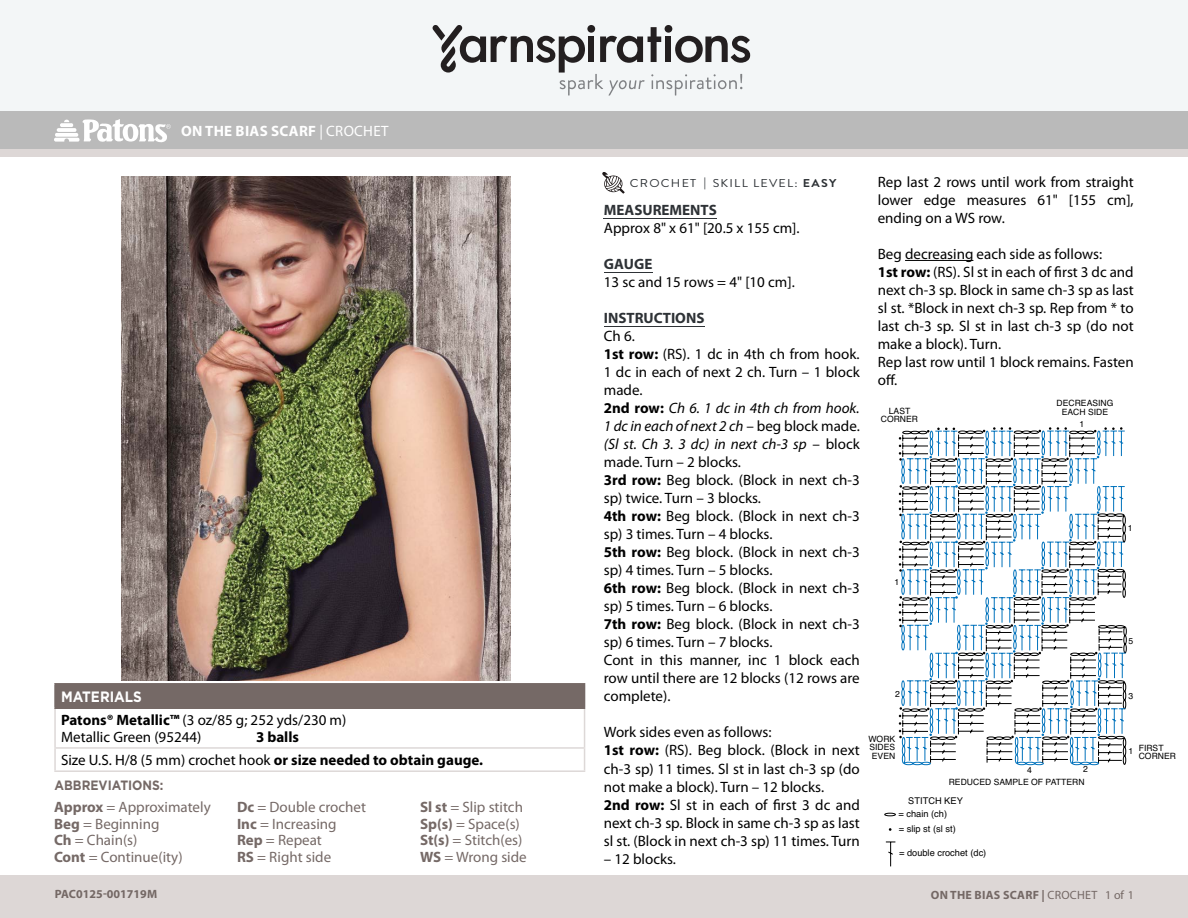
<style>
.page{position:relative;width:1188px;height:918px;background:#fff}
.page>*{position:absolute;margin:0;border:0;box-sizing:border-box;transform-origin:0 0}
.t1{font:15px/18px "Myriad Pro";color:#000}
.t2{font:15px/16.5px "Myriad Pro";color:#756966}
.t3{font:700 15px/23.2px "Myriad Pro";color:#000}
.Pattern_Title{font:700 15px "Myriad Pro";letter-spacing:.02em;color:#fff}
.t4{font:700 13.5px "Gotham";color:#756966;scale:.9 1}
.t5{font:13.05px "Helvetica";color:#000}
.t6{font:12.15px/12.1px "Helvetica";color:#000}
.t7{font:700 12px "Myriad Pro";letter-spacing:.01em;color:#746865}
.t8{font:700 12px "Myriad Pro";letter-spacing:.02em;color:#756966}
.t9{font:11.4px "Brandon Grotesque";letter-spacing:.1em;color:#2c3034;scale:1.1 1}
.t10{font:9.3px "Helvetica";color:#000}
.t11{font:8.7px/8.7px "Helvetica";color:#000;text-align:center}
.s1{font-weight:400}
.s2{font-family:"Gotham";font-weight:700;color:#fff}
.s3{font-weight:700}
.s4{font-weight:700;color:#2e3236}
.s5{font-style:italic}
</style>
<div class="page">
<div style="left:0;top:875px;width:1188px;height:43px;background:#ddd7d6"></div>
<div style="left:0;top:149px;width:1188px;height:9px;background:#ddd7d6"></div>
<div style="left:0;top:111px;width:1188px;height:38px;background:#bababa"></div>
<svg style="left:54px;top:119px;width:117px;height:24px"></svg>
<div style="left:0;top:0;width:1188px;height:111px;background:#f3f6f7"></div>
<svg style="left:433px;top:25px;width:318px;height:71px"></svg>
<hr style="left:604px;top:326px;width:101px;height:1px;background:#2e3236">
<hr style="left:604px;top:272px;width:48px;height:1px;background:#2e3236">
<hr style="left:604px;top:218px;width:113px;height:1px;background:#2e3236">
<hr style="left:905px;top:260px;width:68px;height:1px;background:#000">
<div style="left:55px;top:684px;width:530px;height:24px;background:#756966"></div>
<hr style="left:54px;top:685px;width:2px;height:22px;background:#756966">
<hr style="left:54px;top:683px;width:531px;height:2px;background:#756966">
<hr style="left:54px;top:709px;width:2px;height:38px;background:#ddd8d7">
<hr style="left:584px;top:709px;width:1px;height:38px;background:#ddd8d7">
<hr style="left:54px;top:707px;width:531px;height:2px;background:#756966">
<hr style="left:54px;top:749px;width:2px;height:21px;background:#ddd8d7">
<svg style="left:584px;top:749px;width:1px;height:21px"></svg>
<hr style="left:54px;top:747px;width:531px;height:2px;background:#ddd8d7">
<hr style="left:54px;top:770px;width:531px;height:2px;background:#ddd8d7">
<img style="left:121px;top:176px;width:390px;height:504px">
<svg style="left:899px;top:427px;width:228px;height:339px"></svg>
<svg style="left:884px;top:812px;width:12px;height:54px"></svg>
<svg style="left:602px;top:172px;width:23px;height:22px"></svg>
<p class="Pattern_Title" style="left:185px;top:118px;width:209px">ON THE BIAS SCARF <span class="s1">| CROCHET</span></p>
<p class="Pattern_Title" style="left:181px;top:121px;width:209px">ON THE BIAS SCARF <span class="s1">| CROCHET</span></p>
<p class="t1" style="left:61px;top:685px;width:287px;line-height:23.2px"><span class="s2">MATERIALS<br></span><span class="s3">Patons® Metallic™</span> (3 oz/85 g; 252 yds/230 m)</p>
<p class="t1" style="left:61px;top:728px;width:142px">Metallic Green (95244)</p>
<p class="t3" style="left:61px;top:725px;width:424px;text-indent:195px">3 balls<br><span class="s1">Size U.S. H/8 (5 mm) crochet hook</span> or size needed to obtain gauge.</p>
<p class="t2" style="left:54px;top:799px;width:158px"><span class="s3">Approx</span> = Approximately<br><span class="s3">Beg</span> = Beginning<br><span class="s3">Ch</span> = Chain(s)<br><span class="s3">Cont</span> = Continue(ity)</p>
<p class="t2" style="left:237px;top:799px;width:131px"><span class="s3">Dc</span> = Double crochet<br><span class="s3">Inc</span> = Increasing<br><span class="s3">Rep</span> = Repeat<br><span class="s3">RS</span> = Right side</p>
<p class="t2" style="left:420px;top:799px;width:108px"><span class="s3">Sl st</span> = Slip stitch<br><span class="s3">Sp(s)</span> = Space(s)<br><span class="s3">St(s)</span> = Stitch(es)<br><span class="s3">WS</span> = Wrong side</p>
<p class="t4" style="left:55px;top:777px;width:123px">ABBREVIATIONS:</p>
<p class="t7" style="left:55px;top:886px;width:104px">PAC0125-001719M</p>
<p class="t9" style="left:630px;top:175px;width:189px">CROCHET <span class="s3">|</span> SKILL LEVEL: <span class="s3">EASY</span></p>
<p class="t1" style="left:604px;top:201px;width:197px"><span class="s4">MEASUREMENTS<br></span>Approx 8" x 61" [20.5 x 155 cm].</p>
<p class="t1" style="left:604px;top:255px;width:192px"><span class="s4">GAUGE<br></span>13 sc and 15 rows = 4" [10 cm].</p>
<p class="t1" style="left:604px;top:309px;width:258px"><span class="s4">INSTRUCTIONS<br></span>Ch 6.<br><span class="s3">1st row:</span> (RS). 1 dc in 4th ch from hook.<br>1 dc in each of next 2 ch. Turn – 1 block made.<br><span class="s3">2nd row:</span> <span class="s5">Ch 6. 1 dc in 4th ch from hook.<br>1 dc in each of next 2 ch</span> – beg block made. <span class="s5">(Sl st. Ch 3. 3 dc) in next ch-3 sp</span> – block made. Turn – 2 blocks.<br><span class="s3">3rd row:</span> Beg block. (Block in next ch-3 sp) twice. Turn – 3 blocks.<br><span class="s3">4th row:</span> Beg block. (Block in next ch-3 sp) 3 times. Turn – 4 blocks.<br><span class="s3">5th row:</span> Beg block. (Block in next ch-3 sp) 4 times. Turn – 5 blocks.<br><span class="s3">6th row:</span> Beg block. (Block in next ch-3 sp) 5 times. Turn – 6 blocks.<br><span class="s3">7th row:</span> Beg block. (Block in next ch-3 sp) 6 times. Turn – 7 blocks.<br>Cont in this manner, inc 1 block each row until there are 12 blocks (12 rows are complete).</p>
<p class="t1" style="left:604px;top:723px;width:258px">Work sides even as follows:<br><span class="s3">1st row:</span> (RS). Beg block. (Block in next ch-3 sp) 11 times. Sl st in last ch-3 sp (do not make a block). Turn – 12 blocks.<br><span class="s3">2nd row:</span> Sl st in each of first 3 dc and next ch-3 sp. Block in same ch-3 sp as last sl st. (Block in next ch-3 sp) 11 times. Turn</p>
<p class="t1" style="left:604px;top:850px;width:74px">– 12 blocks.</p>
<p class="t5" style="left:738px;top:669px;width:112px">METALLIC SCARF</p>
<p class="t1" style="left:878px;top:173px;width:257px;text-align:justify">Rep last 2 rows until work from straight lower edge measures 61" [155 cm], ending on a WS row.</p>
<p class="t1" style="left:878px;top:245px;width:258px">Beg decreasing each side as follows:<br><span class="s3">1st row:</span> (RS). Sl st in each of first 3 dc and next ch-3 sp. Block in same ch-3 sp as last sl st. *Block in next ch-3 sp. Rep from * to last ch-3 sp. Sl st in last ch-3 sp (do not make a block). Turn.<br>Rep last row until 1 block remains. Fasten off.</p>
<p class="t6" style="left:870px;top:258px;width:104px">METALLIC SCARF<br>DIAGRAM</p>
<p class="t11" style="left:881px;top:407px;width:39px">LAST<br>CORNER</p>
<p class="t11" style="left:895px;top:578px;width:6px">1</p>
<p class="t11" style="left:1056px;top:399px;width:59px">DECREASING<br>EACH SIDE</p>
<p class="t11" style="left:1079px;top:420px;width:6px">1</p>
<p class="t11" style="left:1128px;top:524px;width:6px">1</p>
<p class="t11" style="left:1129px;top:637px;width:6px">5</p>
<p class="t11" style="left:895px;top:689px;width:6px">2</p>
<p class="t11" style="left:1129px;top:692px;width:6px">3</p>
<p class="t11" style="left:868px;top:735px;width:28px;text-align:justify">WORK SIDES EVEN</p>
<p class="t11" style="left:1027px;top:766px;width:6px">4</p>
<p class="t11" style="left:1083px;top:765px;width:6px">2</p>
<p class="t11" style="left:949px;top:777px;width:137px">REDUCED SAMPLE OF PATTERN</p>
<p class="t10" style="left:908px;top:794px;width:56px">STITCH KEY</p>
<p class="t10" style="left:898px;top:806px;width:50px">= chain (ch)</p>
<p class="t10" style="left:899px;top:821px;width:58px">= slip st (sl st)</p>
<p class="t10" style="left:899px;top:845px;width:89px">= double crochet (dc)</p>
<p class="t11" style="left:1139px;top:743px;width:39px;text-align:left;text-indent:-10px">1 FIRST<br>CORNER</p>
<p class="t8" style="left:948px;top:884px;width:168px">ON THE BIAS SCARF <span class="s1">| CROCHET</span></p>
<p class="t7" style="left:931px;top:887px;width:205px">ON THE BIAS SCARF | <span class="s1">CROCHET 1 of 1</span></p>
</div>
